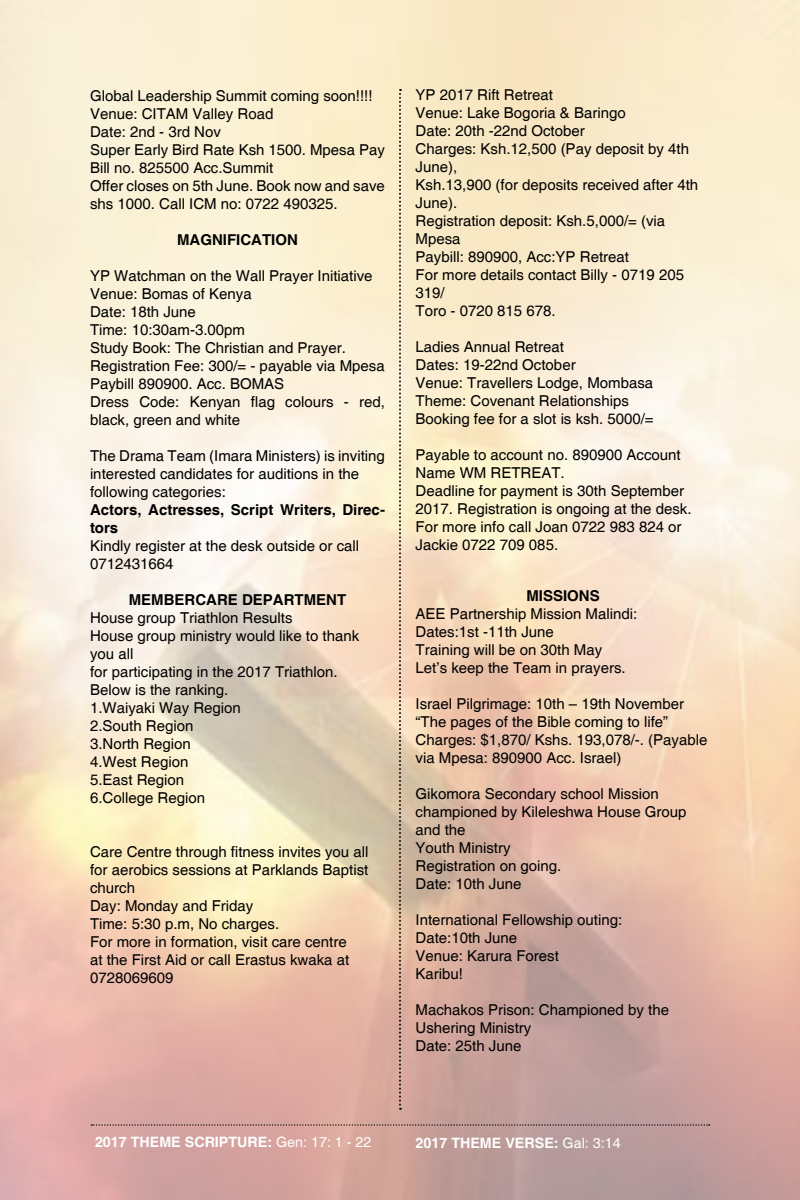
<style>
.page{position:relative;width:800px;height:1200px;background:#fff}
.page>*{position:absolute;margin:0;border:0;box-sizing:border-box;transform-origin:0 0}
.t1{font:15px/18px "Helvetica";color:#000}
.t2{font:700 15px/18px "Helvetica";color:#000}
.t3{font:700 14.25px "Helvetica";color:#fff}
.s1{font-weight:400}
</style>
<div class="page">
<img style="left:0;top:0;width:800px;height:1200px">
<svg style="left:399px;top:89px;width:2px;height:1021px;background:#9b8c79"></svg>
<svg style="left:91px;top:1124px;width:619px;height:2px"></svg>
<p class="t1" style="left:90px;top:87px;width:297px">Global Leadership Summit coming soon!!!!<br>Venue: CITAM Valley Road<br>Date: 2nd - 3rd Nov<br>Super Early Bird Rate Ksh 1500. Mpesa Pay<br>Bill no. 825500 Acc.Summit<br>Offer closes on 5th June. Book now and save shs 1000. Call ICM no: 0722 490325.</p>
<p class="t2" style="left:177px;top:231px;width:122px">MAGNIFICATION</p>
<p class="t1" style="left:90px;top:267px;width:296px">YP Watchman on the Wall Prayer Initiative<br>Venue: Bomas of Kenya<br>Date: 18th June<br>Time: 10:30am-3.00pm<br>Study Book: The Christian and Prayer.<br>Registration Fee: 300/= - payable via Mpesa<br>Paybill 890900. Acc. BOMAS<br>Dress Code: Kenyan flag colours - red, black, green and white</p>
<p class="t1" style="left:90px;top:447px;width:297px">The Drama Team (Imara Ministers) is inviting interested candidates for auditions in the following categories:</p>
<p class="t2" style="left:90px;top:501px;width:297px">Actors, Actresses, Script Writers, Direc&shy;tors</p>
<p class="t1" style="left:90px;top:537px;width:271px">Kindly register at the desk outside or call<br>0712431664</p>
<p class="t2" style="left:129px;top:591px;width:219px">MEMBERCARE DEPARTMENT</p>
<p class="t1" style="left:90px;top:609px;width:271px">House group Triathlon Results<br>House group ministry would like to thank you all<br>for participating in the 2017 Triathlon.<br>Below is the ranking.<br>1.Waiyaki Way Region<br>2.South Region<br>3.North Region<br>4.West Region<br>5.East Region<br>6.College Region</p>
<p class="t1" style="left:90px;top:843px;width:280px">Care Centre through fitness invites you all for aerobics sessions at Parklands Baptist church<br>Day: Monday and Friday<br>Time: 5:30 p.m, No charges.<br>For more in formation, visit care centre<br>at the First Aid or call Erastus kwaka at<br>0728069609</p>
<p class="t1" style="left:416px;top:86px;width:284px">YP 2017 Rift Retreat<br>Venue: Lake Bogoria &amp; Baringo<br>Date: 20th -22nd October<br>Charges: Ksh.12,500 (Pay deposit by 4th<br>June),<br>Ksh.13,900 (for deposits received after 4th<br>June).<br>Registration deposit: Ksh.5,000/= (via<br>Mpesa<br>Paybill: 890900, Acc:YP Retreat<br>For more details contact Billy - 0719 205<br>319/<br>Toro - 0720 815 678.</p>
<p class="t1" style="left:416px;top:338px;width:240px">Ladies Annual Retreat<br>Dates: 19-22nd October<br>Venue: Travellers Lodge, Mombasa<br>Theme: Covenant Relationships<br>Booking fee for a slot is ksh. 5000/=</p>
<p class="t1" style="left:416px;top:446px;width:277px">Payable to account no. 890900 Account<br>Name WM RETREAT.<br>Deadline for payment is 30th September<br>2017. Registration is ongoing at the desk.<br>For more info call Joan 0722 983 824 or<br>Jackie 0722 709 085.</p>
<p class="t2" style="left:526px;top:588px;width:75px">MISSIONS</p>
<p class="t1" style="left:416px;top:605px;width:223px">AEE Partnership Mission Malindi:<br>Dates:1st -11th June<br>Training will be on 30th May<br>Let’s keep the Team in prayers.</p>
<p class="t1" style="left:416px;top:695px;width:293px">Israel Pilgrimage: 10th – 19th November “The pages of the Bible coming to life” Charges: $1,870/ Kshs. 193,078/-. (Payable via Mpesa: 890900 Acc. Israel)</p>
<p class="t1" style="left:416px;top:785px;width:272px">Gikomora Secondary school Mission championed by Kileleshwa House Group and the<br>Youth Ministry<br>Registration on going.<br>Date: 10th June</p>
<p class="t1" style="left:416px;top:911px;width:208px">International Fellowship outing:<br>Date:10th June<br>Venue: Karura Forest<br>Karibu!</p>
<p class="t1" style="left:416px;top:1001px;width:255px">Machakos Prison: Championed by the<br>Ushering Ministry<br>Date: 25th June</p>
<p class="t3" style="left:95px;top:1134px;width:278px">2017 THEME SCRIPTURE: <span class="s1">Gen: 17: 1 - 22</span></p>
<p class="t3" style="left:416px;top:1134px;width:207px">2017 THEME VERSE: <span class="s1">Gal: 3:14</span></p>
</div>
